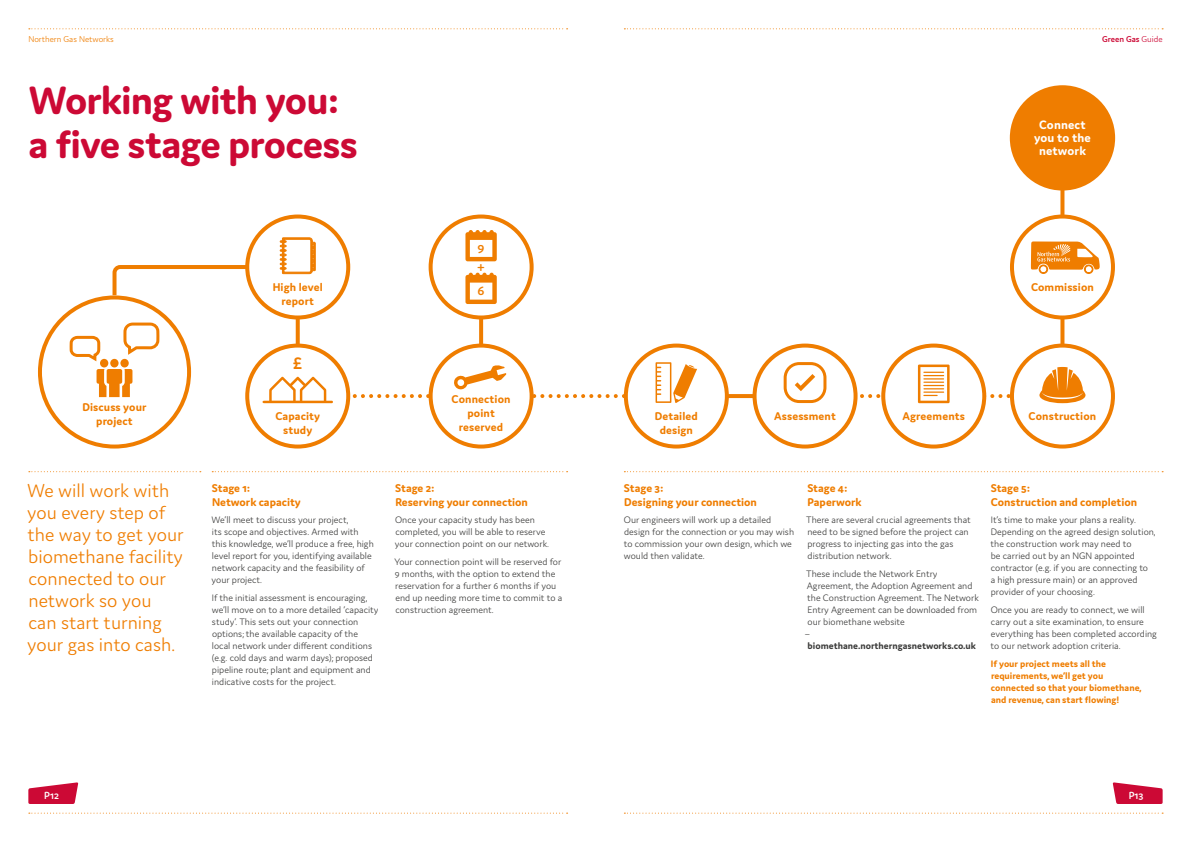
<style>
.page{position:relative;width:1191px;height:842px;background:#fff}
.page>*{position:absolute;margin:0;border:0;box-sizing:border-box;transform-origin:0 0}
.t1{font:700 42px/44px "Domus";letter-spacing:-.02em;color:#cc0935}
.t2{font:300 20px/22px "Domus";color:#ef7d00}
.t3{font:600 20px "Domus";color:#ef7d00}
.t4{font:600 14px/19.2px "Domus";color:#ef7d00}
.t5{font:700 13px/13px "Domus";letter-spacing:.01em;color:#fff;text-align:center}
.t6{font:700 12px/14px "Domus";letter-spacing:.005em;color:#ef7d00;text-align:center}
.t7{font:600 11px "Domus";color:#fff}
.t8{font:300 10px/12px "Domus";color:#3c3c3b}
.t9{font:700 10px/12px "Domus";color:#ef7d00}
.t10{font:700 10px "Domus";color:#3c3c3b}
.t11{font:300 9px "Domus";color:#ef7d00}
.t12{font:600 9px "Domus";color:#cc0935}
.s1{font-weight:300}
</style>
<div class="page">
<svg style="left:1060px;top:191px;width:4px;height:153px"></svg>
<svg style="left:729px;top:394px;width:23px;height:4px"></svg>
<svg style="left:247px;top:217px;width:101px;height:100px"></svg>
<div style="left:245px;top:344px;width:105px;height:105px;border:4px solid #ef7d00;border-radius:50%"></div>
<div style="left:624px;top:344px;width:105px;height:105px;border:4px solid #ef7d00;border-radius:50%"></div>
<div style="left:752px;top:344px;width:105px;height:105px;border:4px solid #ef7d00;border-radius:50%"></div>
<div style="left:783px;top:362px;width:43px;height:41px;border:3px solid #ef7d00;border-radius:14px"></div>
<div style="left:881px;top:344px;width:105px;height:105px;border:4px solid #ef7d00;border-radius:50%"></div>
<div style="left:1010px;top:344px;width:105px;height:105px;border:4px solid #ef7d00;border-radius:50%"></div>
<svg style="left:794px;top:365px;width:291px;height:38px"></svg>
<div style="left:1012px;top:217px;width:101px;height:100px;background:#fff;border-radius:50%"></div>
<div style="left:1010px;top:215px;width:105px;height:104px;border:4px solid #ef7d00;border-radius:50%"></div>
<svg style="left:1031px;top:241px;width:69px;height:33px"></svg>
<div style="left:1011px;top:87px;width:102px;height:102px;background:#ef7d00;border-radius:50%"></div>
<div style="left:1009px;top:85px;width:106px;height:106px;border:4px solid #ef7d00;border-radius:50%"></div>
<div style="left:428px;top:344px;width:105px;height:105px;border:4px solid #ef7d00;border-radius:50%"></div>
<svg style="left:430px;top:217px;width:101px;height:100px"></svg>
<svg style="left:68px;top:230px;width:629px;height:173px"></svg>
<svg style="left:29px;top:471px;width:172px;height:1px"></svg>
<svg style="left:624px;top:471px;width:539px;height:1px"></svg>
<svg style="left:212px;top:471px;width:355px;height:1px"></svg>
<svg style="left:624px;top:28px;width:539px;height:1px"></svg>
<svg style="left:29px;top:28px;width:538px;height:1px"></svg>
<svg style="left:28px;top:782px;width:50px;height:22px"></svg>
<svg style="left:1112px;top:782px;width:50px;height:22px"></svg>
<svg style="left:624px;top:813px;width:539px;height:1px"></svg>
<svg style="left:29px;top:813px;width:538px;height:1px"></svg>
<p class="t11" style="left:28px;top:34px;width:87px">Northern Gas Networks</p>
<p class="t12" style="left:1102px;top:34px;width:62px">Green Gas <span class="s1">Guide</span></p>
<h1 class="t1" style="left:28px;top:77px;width:331px">Working with you: a five stage process</h1>
<p class="t6" style="left:273px;top:280px;width:52px">High level report</p>
<h2 class="t3" style="left:293px;top:352px;width:11px">£</h2>
<h3 class="t4" style="left:477px;top:237px;width:9px">9 +</h3>
<h3 class="t4" style="left:477px;top:281px;width:9px">6</h3>
<h3 class="t5" style="left:1034px;top:118px;width:58px">Connect you to the network</h3>
<p class="t6" style="left:1031px;top:279px;width:64px">Commission</p>
<p class="t6" style="left:82px;top:400px;width:66px">Discuss your project</p>
<p class="t6" style="left:451px;top:392px;width:60px">Connection point reserved</p>
<p class="t6" style="left:275px;top:409px;width:46px">Capacity study</p>
<p class="t6" style="left:654px;top:409px;width:45px">Detailed design</p>
<p class="t6" style="left:774px;top:409px;width:63px">Assessment</p>
<p class="t6" style="left:902px;top:409px;width:64px">Agreements</p>
<p class="t6" style="left:1028px;top:409px;width:69px">Construction</p>
<h2 class="t2" style="left:27px;top:479px;width:158px">We will work with you every step of the way to get your biomethane facility connected to our network so you<br>can start turning your gas into cash.</h2>
<p class="t6" style="left:212px;top:481px;width:90px;text-align:left">Stage 1:<br>Network capacity</p>
<p class="t8" style="left:212px;top:514px;width:164px">We’ll meet to discuss your project,<br>its scope and objectives. Armed with this knowledge, we’ll produce a free, high level report for you, identifying available network capacity and the feasibility of your project.</p>
<p class="t8" style="left:212px;top:592px;width:168px">If the initial assessment is encouraging, we’ll move on to a more detailed ‘capacity study’. This sets out your connection options; the available capacity of the local network under different conditions (e.g. cold days and warm days); proposed pipeline route; plant and equipment and indicative costs for the project.</p>
<p class="t6" style="left:395px;top:481px;width:134px;text-align:left">Stage 2:<br>Reserving your connection</p>
<p class="t8" style="left:395px;top:514px;width:156px">Once your capacity study has been completed, you will be able to reserve your connection point on our network.</p>
<p class="t8" style="left:394px;top:556px;width:169px">Your connection point will be reserved for 9 months, with the option to extend the reservation for a further 6 months if you end up needing more time to commit to a construction agreement.</p>
<p class="t6" style="left:624px;top:481px;width:134px;text-align:left">Stage 3:<br>Designing your connection</p>
<p class="t8" style="left:624px;top:514px;width:172px">Our engineers will work up a detailed design for the connection or you may wish to commission your own design, which we would then validate.</p>
<p class="t6" style="left:807px;top:481px;width:56px;text-align:left">Stage 4:<br>Paperwork</p>
<p class="t8" style="left:806px;top:514px;width:166px">There are several crucial agreements that need to be signed before the project can progress to injecting gas into the gas distribution network.</p>
<p class="t8" style="left:804px;top:568px;width:176px">These include the Network Entry<br>Agreement, the Adoption Agreement and the Construction Agreement. The Network<br>Entry Agreement can be downloaded from our biomethane website<br>–</p>
<p class="t10" style="left:807px;top:640px;width:170px">biomethane.northerngasnetworks.co.uk</p>
<p class="t6" style="left:990px;top:481px;width:148px;text-align:left">Stage 5:<br>Construction and completion</p>
<p class="t8" style="left:990px;top:514px;width:167px">It’s time to make your plans a reality.<br>Depending on the agreed design solution, the construction work may need to<br>be carried out by an NGN appointed contractor (e.g. if you are connecting to<br>a high pressure main) or an approved provider of your choosing.</p>
<p class="t8" style="left:990px;top:604px;width:168px">Once you are ready to connect, we will carry out a site examination, to ensure everything has been completed according to our network adoption criteria.</p>
<p class="t9" style="left:991px;top:657px;width:152px">If your project meets all the requirements, we’ll get you connected so that your biomethane, and revenue, can start flowing!</p>
<p class="t7" style="left:44px;top:789px;width:16px">P12</p>
<p class="t7" style="left:1128px;top:789px;width:16px">P13</p>
</div>
